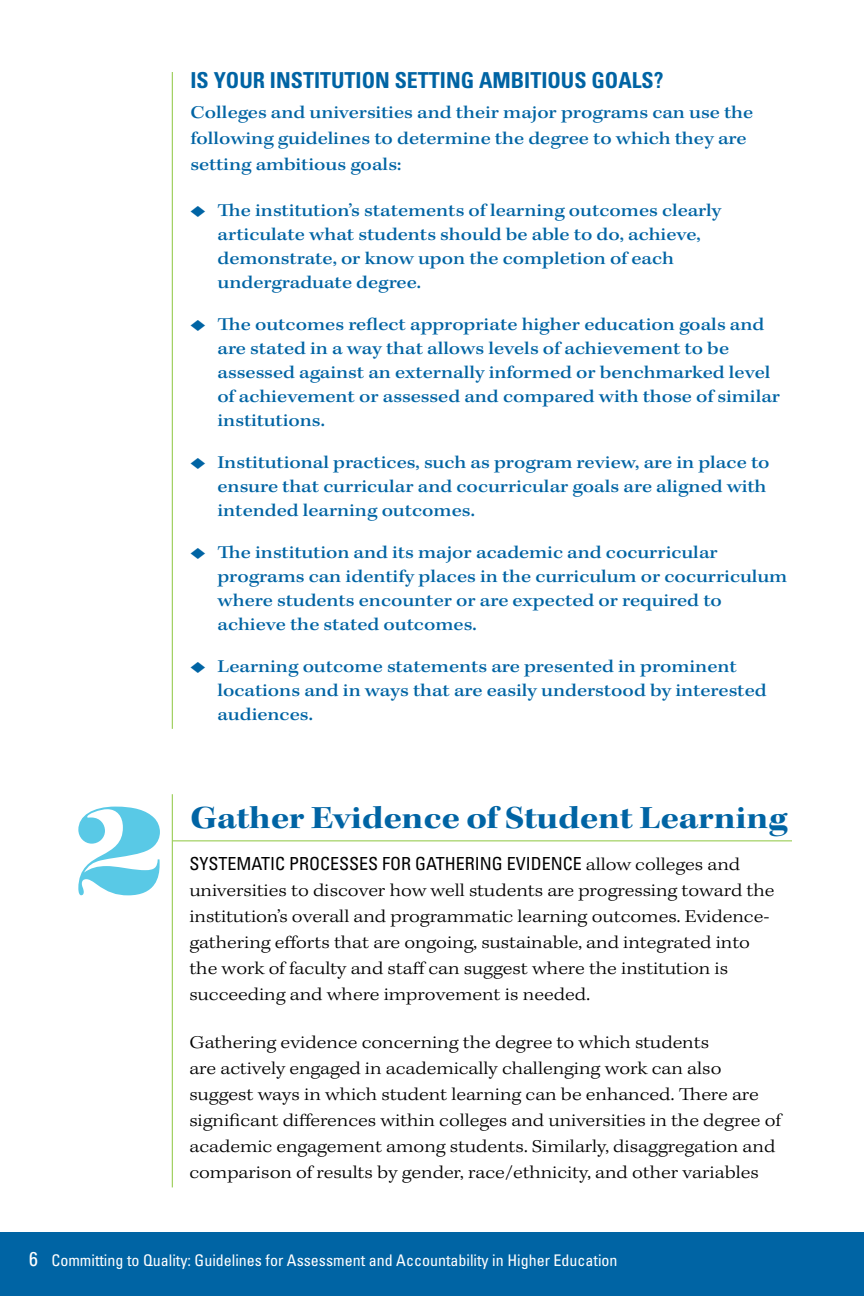
<style>
.page{position:relative;width:864px;height:1296px;background:#fff}
.page>*{position:absolute;margin:0;border:0;box-sizing:border-box;transform-origin:0 0}
.t1{font:120px "Falstaff MT Std";color:#59c9e6}
.t2{font:32px "Kepler Std Bold Ext Subh";color:#0064a4}
.t3{font:700 condensed 22px "Univers LT Std";color:#0064a4}
.t4{font:500 expanded 18px/24px "Kepler Std";color:#0064a4}
.t5{font:300 expanded 18px/26px "Kepler Std";color:#000}
.t6{font:condensed 18px "Univers LT Std";color:#000}
.t7{font:condensed 16px "Univers LT Std";color:#fff}
.s1{font-family:"Kepler Std";font-weight:300;font-stretch:expanded}
.s2{font-size:20px}
</style>
<div class="page">
<div style="left:0;top:1232px;width:864px;height:64px;background:#0064a4"></div>
<hr style="left:172px;top:72px;width:1px;height:657px;background:#8dc63f">
<hr style="left:172px;top:794px;width:1px;height:393px;background:#8dc63f">
<hr style="left:173px;top:840px;width:619px;height:1px;background:#8dc63f">
<p class="t3" style="left:191px;top:67px;width:475px">IS YOUR INSTITUTION SETTING AMBITIOUS GOALS?</p>
<p class="t4" style="left:191px;top:101px;width:564px;line-height:26px">Colleges and universities and their major programs can use the following guidelines to determine the degree to which they are setting ambitious goals:</p>
<p class="t4" style="left:218px;top:199px;width:505px">The institution’s statements of learning outcomes clearly articulate what students should be able to do, achieve, demonstrate, or know upon the completion of each undergraduate degree.</p>
<p class="t4" style="left:218px;top:313px;width:564px">The outcomes reflect appropriate higher education goals and are stated in a way that allows levels of achievement to be assessed against an externally informed or benchmarked level of achievement or assessed and compared with those of similar institutions.</p>
<p class="t4" style="left:218px;top:451px;width:554px">Institutional practices, such as program review, are in place to ensure that curricular and cocurricular goals are aligned with intended learning outcomes.</p>
<p class="t4" style="left:218px;top:541px;width:571px">The institution and its major academic and cocurricular programs can identify places in the curriculum or cocurriculum where students encounter or are expected or required to achieve the stated outcomes.</p>
<p class="t4" style="left:218px;top:655px;width:551px">Learning outcome statements are presented in prominent locations and in ways that are easily understood by interested audiences.</p>
<h1 class="t1" style="left:72px;top:779px;width:97px">2</h1>
<h2 class="t2" style="left:191px;top:799px;width:599px">Gather Evidence of Student Learning</h2>
<p class="t6" style="left:189px;top:852px;width:552px">Systematic processes for gath ering evidence <span class="s1">allow colleges and</span></p>
<p class="t5" style="left:189px;top:879px;width:587px">universities to discover how well students are progressing toward the institution’s overall and programmatic learning outcomes. Evidence&shy;gathering efforts that are ongoing, sustainable, and integrated into the work of faculty and staff can suggest where the institution is succeeding and where improvement is needed.</p>
<p class="t5" style="left:189px;top:1030px;width:593px">Gathering evidence concerning the degree to which students<br>are actively engaged in academically challenging work can also suggest ways in which student learning can be enhanced. There are significant differences within colleges and universities in the degree of academic engagement among students. Similarly, disaggregation and comparison of results by gender, race/ethnicity, and other variables</p>
<p class="t7" style="left:29px;top:1250px;width:590px"><span class="s2">6</span> Committing to Quality: Guidelines for Assessment and Accountability in Higher Education</p>
</div>
